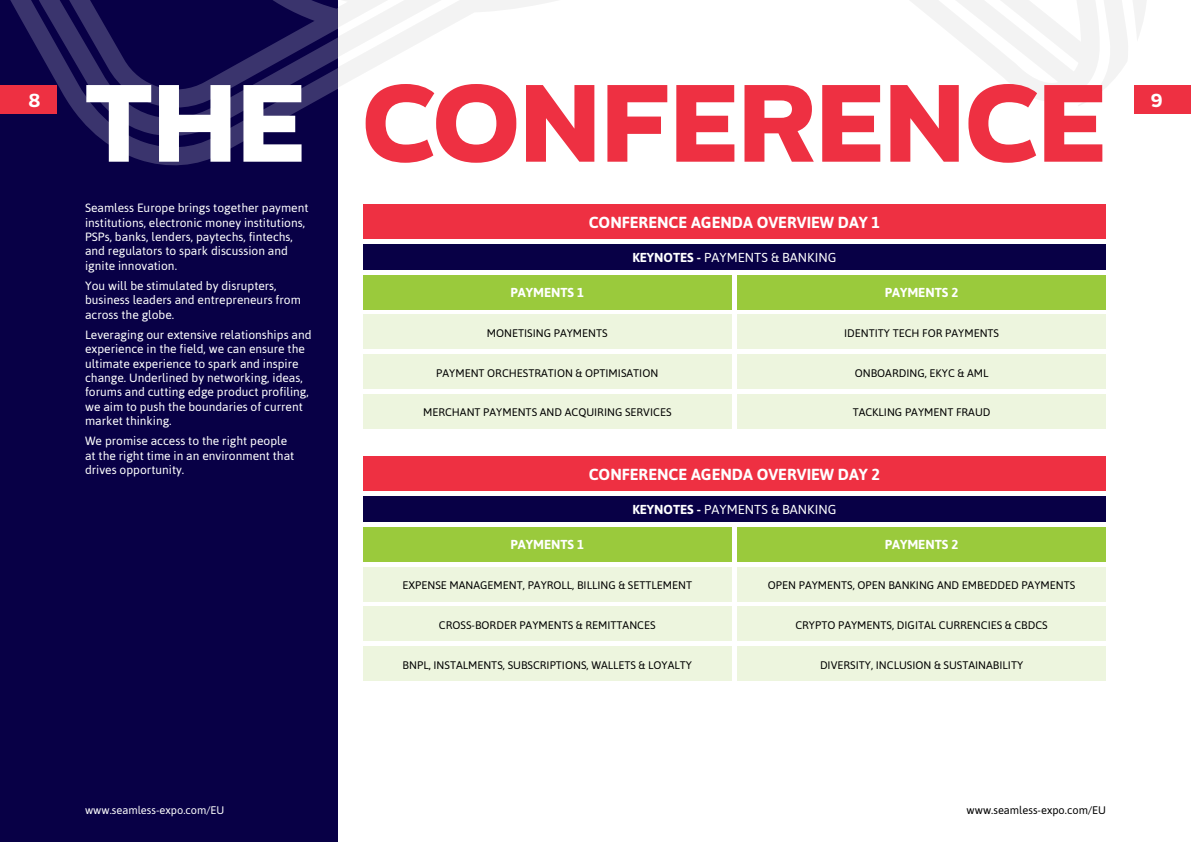
<style>
.page{position:relative;width:1191px;height:842px;background:#fff}
.page>*{position:absolute;margin:0;border:0;box-sizing:border-box;transform-origin:0 0}
.t1{font:700 105px "Blanc";color:#ee3042}
.t2{font:600 18px "Blanc";color:#fff}
.t3{font:700 16px "Asap";color:#fff}
.t4{font:13px "Asap";color:#fff}
.t5{font:700 13px "Asap";color:#fff}
.t6{font:12px/14.4px "Asap";color:#fff}
.t7{font:11px "Asap";color:#000}
.t8{font:11px "Asap";color:#fff}
.s1{color:#fff}
.s2{font-weight:700}
</style>
<div class="page">
<div style="left:0;top:0;width:337px;height:842px;background:#080046"></div>
<svg style="left:0;top:0;width:337px;height:166px"></svg>
<svg style="left:337px;top:0;width:854px;height:170px"></svg>
<div style="left:363px;top:204px;width:743px;height:34px;background:#ee3042"></div>
<div style="left:363px;top:244px;width:743px;height:25px;background:#080046"></div>
<div style="left:363px;top:456px;width:743px;height:34px;background:#ee3042"></div>
<div style="left:363px;top:496px;width:743px;height:26px;background:#080046"></div>
<div style="left:363px;top:275px;width:368px;height:34px;background:#9aca3c"></div>
<div style="left:363px;top:315px;width:368px;height:34px;background:#edf5de"></div>
<div style="left:363px;top:354px;width:368px;height:34px;background:#edf5de"></div>
<div style="left:363px;top:394px;width:368px;height:34px;background:#edf5de"></div>
<div style="left:737px;top:315px;width:369px;height:34px;background:#edf5de"></div>
<div style="left:737px;top:354px;width:369px;height:34px;background:#edf5de"></div>
<div style="left:737px;top:394px;width:369px;height:34px;background:#edf5de"></div>
<div style="left:363px;top:527px;width:368px;height:34px;background:#9aca3c"></div>
<div style="left:363px;top:567px;width:368px;height:34px;background:#edf5de"></div>
<div style="left:363px;top:607px;width:368px;height:34px;background:#edf5de"></div>
<div style="left:363px;top:646px;width:368px;height:34px;background:#edf5de"></div>
<div style="left:737px;top:527px;width:369px;height:34px;background:#9aca3c"></div>
<div style="left:737px;top:567px;width:369px;height:34px;background:#edf5de"></div>
<div style="left:737px;top:607px;width:369px;height:34px;background:#edf5de"></div>
<div style="left:737px;top:646px;width:369px;height:34px;background:#edf5de"></div>
<div style="left:737px;top:275px;width:369px;height:34px;background:#9aca3c"></div>
<div style="left:1134px;top:85px;width:57px;height:28px;background:#ee3042"></div>
<div style="left:0;top:85px;width:57px;height:28px;background:#ee3042"></div>
<h1 class="t1" style="left:85px;top:54px;width:1022px"><span class="s1">THE</span> CONFERENCE</h1>
<h2 class="t2" style="left:28px;top:88px;width:14px">8</h2>
<h2 class="t2" style="left:1150px;top:88px;width:13px">9</h2>
<p class="t6" style="left:85px;top:201px;width:225px">Seamless Europe brings together payment institutions, electronic money institutions, PSPs, banks, lenders, paytechs, fintechs, and regulators to spark discussion and ignite innovation.</p>
<p class="t6" style="left:85px;top:278px;width:217px">You will be stimulated by disrupters, business leaders and entrepreneurs from across the globe.</p>
<p class="t6" style="left:85px;top:327px;width:228px">Leveraging our extensive relationships and experience in the field, we can ensure the ultimate experience to spark and inspire change. Underlined by networking, ideas, forums and cutting edge product profiling, we aim to push the boundaries of current market thinking.</p>
<p class="t6" style="left:85px;top:434px;width:211px">We promise access to the right people at the right time in an environment that drives opportunity.</p>
<h3 class="t3" style="left:589px;top:213px;width:293px">CONFERENCE AGENDA OVERVIEW DAY 1</h3>
<p class="t4" style="left:632px;top:249px;width:206px"><span class="s2">KEYNOTES -</span> PAYMENTS &amp; BANKING</p>
<p class="t5" style="left:510px;top:285px;width:75px">PAYMENTS 1</p>
<p class="t7" style="left:487px;top:327px;width:122px">MONETISING PAYMENTS</p>
<p class="t7" style="left:436px;top:366px;width:224px">PAYMENT ORCHESTRATION &amp; OPTIMISATION</p>
<p class="t7" style="left:423px;top:406px;width:250px">MERCHANT PAYMENTS AND ACQUIRING SERVICES</p>
<p class="t5" style="left:884px;top:285px;width:75px">PAYMENTS 2</p>
<p class="t7" style="left:844px;top:327px;width:157px">IDENTITY TECH FOR PAYMENTS</p>
<p class="t7" style="left:854px;top:366px;width:135px">ONBOARDING, EKYC &amp; AML</p>
<p class="t7" style="left:852px;top:406px;width:139px">TACKLING PAYMENT FRAUD</p>
<h3 class="t3" style="left:589px;top:465px;width:293px">CONFERENCE AGENDA OVERVIEW DAY 2</h3>
<p class="t4" style="left:632px;top:502px;width:206px"><span class="s2">KEYNOTES -</span> PAYMENTS &amp; BANKING</p>
<p class="t5" style="left:510px;top:537px;width:75px">PAYMENTS 1</p>
<p class="t7" style="left:402px;top:579px;width:291px">EXPENSE MANAGEMENT, PAYROLL, BILLING &amp; SETTLEMENT</p>
<p class="t7" style="left:439px;top:619px;width:218px">CROSS-BORDER PAYMENTS &amp; REMITTANCES</p>
<p class="t7" style="left:402px;top:658px;width:291px">BNPL, INSTALMENTS, SUBSCRIPTIONS, WALLETS &amp; LOYALTY</p>
<p class="t5" style="left:884px;top:537px;width:75px">PAYMENTS 2</p>
<p class="t7" style="left:768px;top:579px;width:309px">OPEN PAYMENTS, OPEN BANKING AND EMBEDDED PAYMENTS</p>
<p class="t7" style="left:795px;top:619px;width:254px">CRYPTO PAYMENTS, DIGITAL CURRENCIES &amp; CBDCS</p>
<p class="t7" style="left:820px;top:658px;width:205px">DIVERSITY, INCLUSION &amp; SUSTAINABILITY</p>
<p class="t8" style="left:85px;top:803px;width:141px">www.seamless-expo.com/EU</p>
<p class="t7" style="left:966px;top:803px;width:141px">www.seamless-expo.com/EU</p>
</div>
